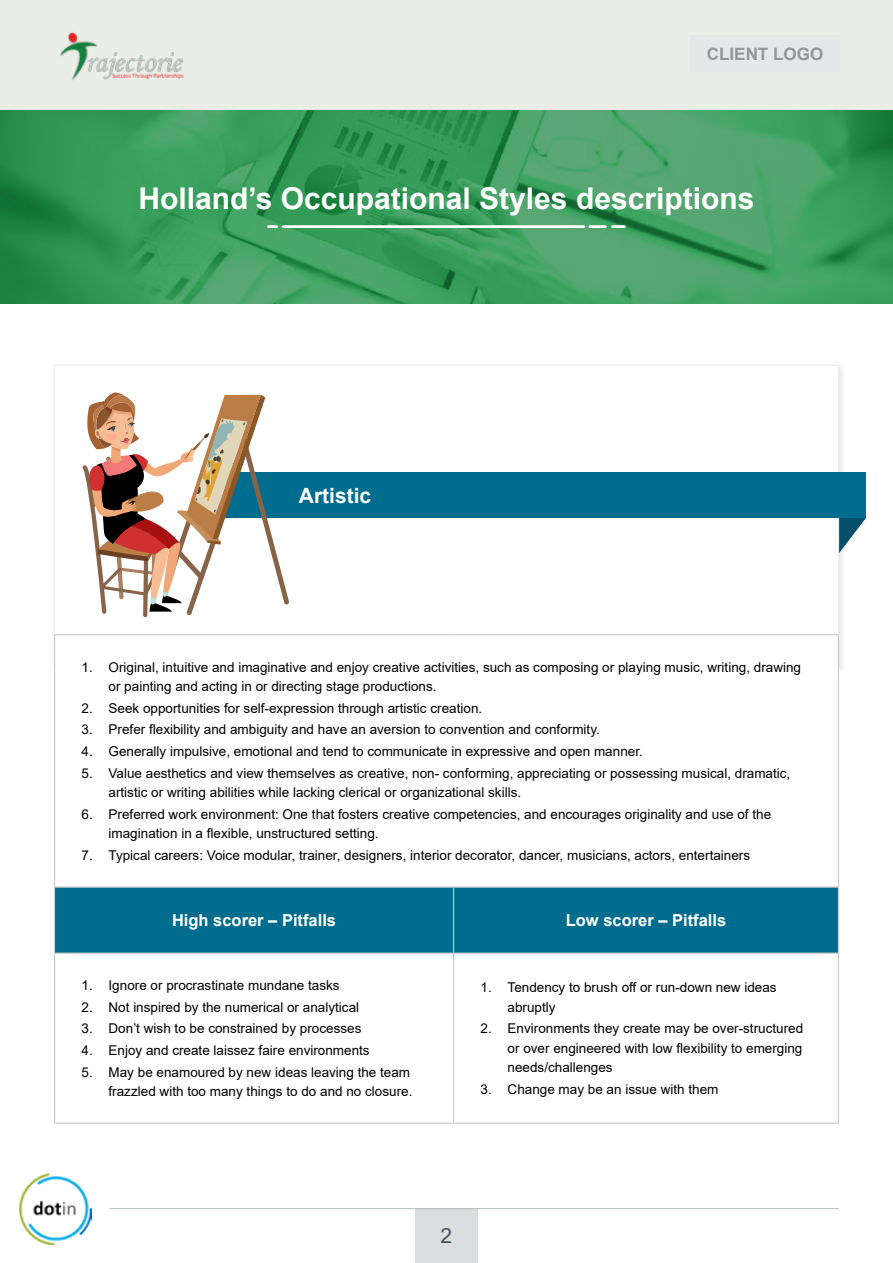
<style>
.page{position:relative;width:893px;height:1263px;background:#fff}
.page>*{position:absolute;margin:0;border:0;box-sizing:border-box;transform-origin:0 0}
.t1{font:700 30px "Arial";color:#fff}
.t2{font:700 21px "Arial";color:#fff}
.t3{font:21px "Arial";color:#455560}
.t4{font:700 17.1px "Arial";color:#939598}
.t5{font:700 16.5px "Arial";color:#fff}
.t6{font:13.5px/19.5px "Arial";color:#000}
</style>
<div class="page">
<div style="left:415px;top:1208px;width:63px;height:55px;background:#dcddde"></div>
<hr style="left:109px;top:1208px;width:730px;height:1px;background:#b6bfba">
<div style="left:0;top:0;width:893px;height:261px;background:#eaeee7"></div>
<img style="left:0;top:111px;width:893px;height:193px">
<img style="left:60px;top:32px;width:124px;height:48px">
<div style="left:690px;top:36px;width:150px;height:36px;background:#e6e7e8"></div>
<img style="left:20px;top:1174px;width:71px;height:70px">
<div style="left:51px;top:362px;width:797px;height:313px;background:#f9f9f9"></div>
<div style="left:54px;top:365px;width:785px;height:302px;background:#fff;border:1px solid #e6e7e8"></div>
<svg style="left:839px;top:518px;width:27px;height:35px"></svg>
<div style="left:213px;top:472px;width:653px;height:46px;background:#006c8e"></div>
<svg style="left:82px;top:392px;width:207px;height:225px"></svg>
<div style="left:55px;top:635px;width:783px;height:252px;background:#fff"></div>
<div style="left:55px;top:888px;width:783px;height:64px;background:#006c8e"></div>
<hr style="left:54px;top:634px;width:400px;height:1px;background:#c7c8ca">
<hr style="left:54px;top:635px;width:1px;height:251px;background:#c7c8ca">
<hr style="left:454px;top:634px;width:385px;height:1px;background:#c7c8ca">
<hr style="left:838px;top:635px;width:1px;height:251px;background:#c7c8ca">
<hr style="left:453px;top:888px;width:1px;height:64px;background:#c7c8ca">
<hr style="left:54px;top:954px;width:1px;height:168px;background:#c7c8ca">
<hr style="left:453px;top:954px;width:1px;height:168px;background:#c7c8ca">
<hr style="left:838px;top:954px;width:1px;height:168px;background:#c7c8ca">
<hr style="left:54px;top:1122px;width:400px;height:2px;background:#c7c8ca">
<hr style="left:454px;top:1122px;width:385px;height:2px;background:#c7c8ca">
<hr style="left:54px;top:886px;width:400px;height:2px;background:#c7c8ca">
<hr style="left:54px;top:888px;width:1px;height:64px;background:#c7c8ca">
<hr style="left:454px;top:886px;width:385px;height:2px;background:#c7c8ca">
<hr style="left:838px;top:888px;width:1px;height:64px;background:#c7c8ca">
<hr style="left:54px;top:952px;width:400px;height:2px;background:#c7c8ca">
<hr style="left:454px;top:952px;width:385px;height:2px;background:#c7c8ca">
<svg style="left:267px;top:225px;width:318px;height:3px"></svg>
<hr style="left:588px;top:225px;width:19px;height:3px;background:#fff">
<hr style="left:611px;top:225px;width:15px;height:3px;background:#fff">
<p class="t4" style="left:707px;top:43px;width:118px">CLIENT LOGO</p>
<h1 class="t1" style="left:139px;top:178px;width:617px">Holland’s Occupational Styles descriptions</h1>
<h2 class="t2" style="left:299px;top:481px;width:74px">Artistic</h2>
<p class="t6" style="left:109px;top:657px;width:694px;text-indent:-27px">1. Original, intuitive and imaginative and enjoy creative activities, such as composing or playing music, writing, drawing or painting and acting in or directing stage productions.</p>
<p class="t6" style="left:82px;top:698px;width:402px">2. Seek opportunities for self-expression through artistic creation.</p>
<p class="t6" style="left:82px;top:720px;width:520px">3. Prefer flexibility and ambiguity and have an aversion to convention and conformity.</p>
<p class="t6" style="left:82px;top:741px;width:563px">4. Generally impulsive, emotional and tend to communicate in expressive and open manner.</p>
<p class="t6" style="left:109px;top:763px;width:683px;text-indent:-27px">5. Value aesthetics and view themselves as creative, non- conforming, appreciating or possessing musical, dramatic, artistic or writing abilities while lacking clerical or organizational skills.</p>
<p class="t6" style="left:109px;top:804px;width:664px;text-indent:-27px">6. Preferred work environment: One that fosters creative competencies, and encourages originality and use of the imagination in a flexible, unstructured setting.</p>
<p class="t6" style="left:82px;top:845px;width:670px">7. Typical careers: Voice modular, trainer, designers, interior decorator, dancer, musicians, actors, entertainers</p>
<p class="t5" style="left:172px;top:909px;width:166px">High scorer – Pitfalls</p>
<p class="t5" style="left:566px;top:909px;width:162px">Low scorer – Pitfalls</p>
<p class="t6" style="left:82px;top:975px;width:260px">1. Ignore or procrastinate mundane tasks</p>
<p class="t6" style="left:82px;top:997px;width:279px">2. Not inspired by the numerical or analytical</p>
<p class="t6" style="left:82px;top:1019px;width:281px">3. Don’t wish to be constrained by processes</p>
<p class="t6" style="left:82px;top:1040px;width:290px">4. Enjoy and create laissez faire environments</p>
<p class="t6" style="left:82px;top:1062px;width:332px;text-align:right">5. May be enamoured by new ideas leaving the team frazzled with too many things to do and no closure.</p>
<p class="t6" style="left:508px;top:977px;width:271px;text-indent:-27px">1. Tendency to brush off or run-down new ideas abruptly</p>
<p class="t6" style="left:508px;top:1019px;width:297px;text-align:justify;text-indent:-27px">2. Environments they create may be over-structured or over engineered with low flexibility to emerging needs/challenges</p>
<p class="t6" style="left:481px;top:1079px;width:239px">3. Change may be an issue with them</p>
<h2 class="t3" style="left:441px;top:1221px;width:13px">2</h2>
</div>
